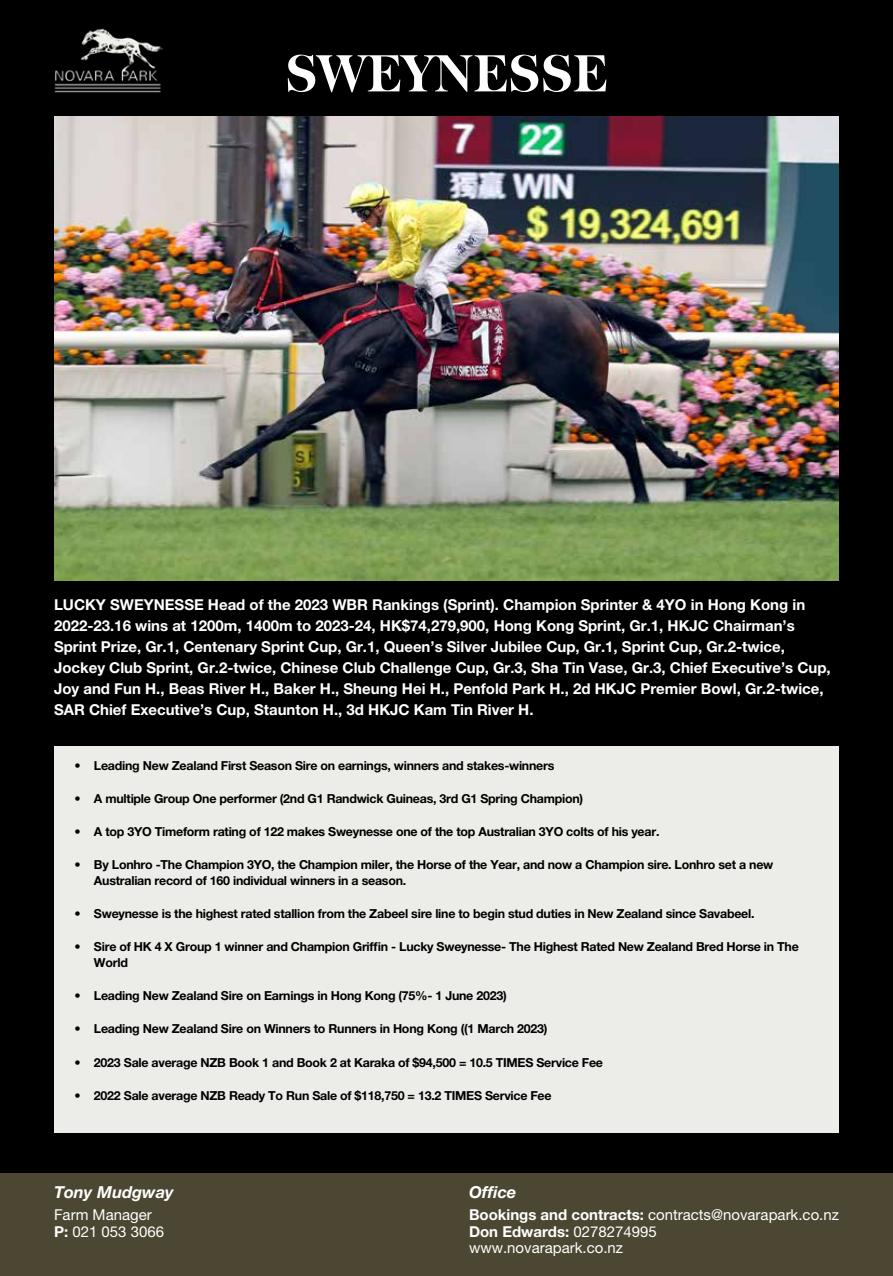
<style>
.page{position:relative;width:893px;height:1276px;background:#000}
.page>*{position:absolute;margin:0;border:0;box-sizing:border-box;transform-origin:0 0}
.t1{font:700 50.1px "Baskerville";letter-spacing:.02em;color:#fff}
.t2{font:italic 700 16.5px "Helvetica Neue LT Pro";color:#fff}
.t3{font:700 15px/21px "Helvetica Neue LT Pro";color:#fff}
.t4{font:15px/16.5px "Helvetica Neue LT Pro";color:#fff}
.t5{font:700 12.45px/16px "Helvetica Neue LT Pro";letter-spacing:-.02em;color:#000}
.s1{font-weight:700}
</style>
<div class="page">
<img style="left:54px;top:28px;width:109px;height:65px">
<div style="left:54px;top:746px;width:785px;height:386px;background:#ecece9"></div>
<div style="left:0;top:1173px;width:893px;height:103px;background:#4b4732"></div>
<img style="left:54px;top:117px;width:785px;height:463px">
<h1 class="t1" style="left:286px;top:43px;width:323px">SWEYNESSE</h1>
<p class="t3" style="left:54px;top:594px;width:778px">LUCKY SWEYNESSE Head of the 2023 WBR Rankings (Sprint). Champion Sprinter &amp; 4YO in Hong Kong in 2022-23.16 wins at 1200m, 1400m to 2023-24, HK$74,279,900, Hong Kong Sprint, Gr.1, HKJC Chairman’s Sprint Prize, Gr.1, Centenary Sprint Cup, Gr.1, Queen’s Silver Jubilee Cup, Gr.1, Sprint Cup, Gr.2-twice, Jockey Club Sprint, Gr.2-twice, Chinese Club Challenge Cup, Gr.3, Sha Tin Vase, Gr.3, Chief Executive’s Cup, Joy and Fun H., Beas River H., Baker H., Sheung Hei H., Penfold Park H., 2d HKJC Premier Bowl, Gr.2-twice, SAR Chief Executive’s Cup, Staunton H., 3d HKJC Kam Tin River H.</p>
<p class="t5" style="left:74px;top:757px;width:481px">• Leading New Zealand First Season Sire on earnings, winners and stakes-winners</p>
<p class="t5" style="left:74px;top:790px;width:510px">• A multiple Group One performer (2nd G1 Randwick Guineas, 3rd G1 Spring Champion)</p>
<p class="t5" style="left:74px;top:823px;width:586px">• A top 3YO Timeform rating of 122 makes Sweynesse one of the top Australian 3YO colts of his year.</p>
<p class="t5" style="left:94px;top:856px;width:681px;text-indent:-20px">• By Lonhro -The Champion 3YO, the Champion miler, the Horse of the Year, and now a Champion sire. Lonhro set a new<br>Australian record of 160 individual winners in a season.</p>
<p class="t5" style="left:74px;top:905px;width:682px">• Sweynesse is the highest rated stallion from the Zabeel sire line to begin stud duties in New Zealand since Savabeel.</p>
<p class="t5" style="left:94px;top:938px;width:706px;text-indent:-20px">• Sire of HK 4 X Group 1 winner and Champion Griffin - Lucky Sweynesse- The Highest Rated New Zealand Bred Horse in The<br>World</p>
<p class="t5" style="left:74px;top:987px;width:434px">• Leading New Zealand Sire on Earnings in Hong Kong (75%- 1 June 2023)</p>
<p class="t5" style="left:74px;top:1020px;width:475px">• Leading New Zealand Sire on Winners to Runners in Hong Kong ((1 March 2023)</p>
<p class="t5" style="left:74px;top:1053px;width:530px">• 2023 Sale average NZB Book 1 and Book 2 at Karaka of $94,500 = 10.5 TIMES Service Fee</p>
<p class="t5" style="left:74px;top:1087px;width:479px">• 2022 Sale average NZB Ready To Run Sale of $118,750 = 13.2 TIMES Service Fee</p>
<h2 class="t2" style="left:54px;top:1181px;width:121px">Tony Mudgway</h2>
<p class="t4" style="left:54px;top:1206px;width:112px">Farm Manager<br><span class="s1">P:</span> 021 053 3066</p>
<h2 class="t2" style="left:469px;top:1181px;width:49px">Office</h2>
<p class="t4" style="left:469px;top:1206px;width:371px"><span class="s1">Bookings and contracts:</span> contracts@novarapark.co.nz<br><span class="s1">Don Edwards:</span> 0278274995<br>www.novarapark.co.nz</p>
</div>
